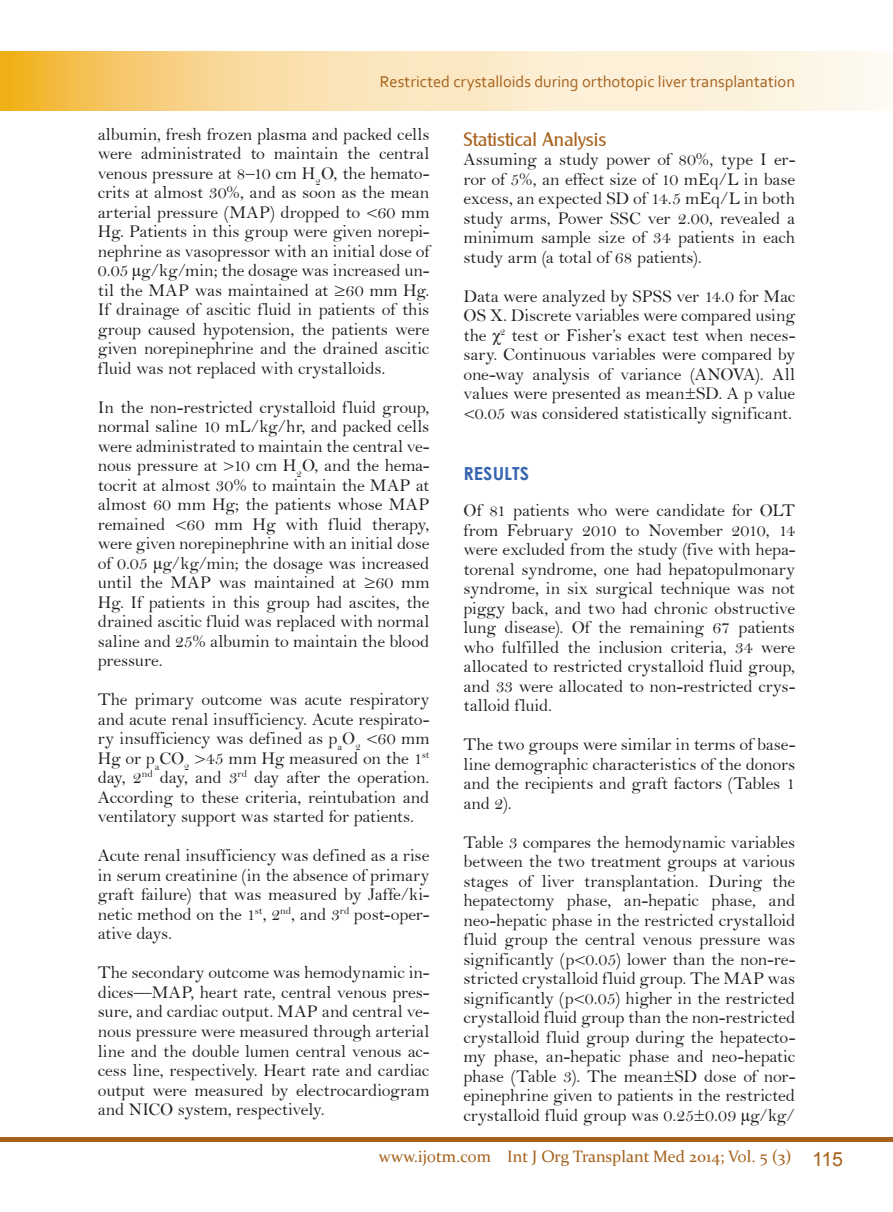
<style>
.page{position:relative;width:893px;height:1212px;background:#fff}
.page>*{position:absolute;margin:0;border:0;box-sizing:border-box;transform-origin:0 0}
.Sub_head{font:19.5px "Clearly Gothic";color:#a6611c}
.Body{font:18px/19.5px "Bell";letter-spacing:-.01em;color:#231f20;text-align:justify}
.Heading{font:700 18px "Century Gothic";color:#3665b0}
.Running_Title{font:16.5px "Corbel";color:#a6611c}
.t1{font:16.5px "Constantia";color:#a6611c}
.s1{font-family:"Times New Roman"}
.s2{font-family:"Arial";font-size:19.5px}
</style>
<div class="page">
<div style="left:0;top:1137px;width:893px;height:5px;background:#a6611c"></div>
<img style="left:0;top:52px;width:883px;height:59px">
<p class="Running_Title" style="left:380px;top:72px;width:417px">Restricted crystalloids during orthotopic liver transplantation</p>
<p class="Body" style="left:98px;top:124px;width:333px">albumin, fresh frozen plasma and packed cells were administrated to maintain the central venous pressure at 8–10 cm H<sub>2</sub>O, the hemato&shy;crits at almost 30%, and as soon as the mean arterial pressure (MAP) dropped to &lt;60 mm Hg. Patients in this group were given norepi&shy;nephrine as vasopressor with an initial dose of 0.05 µg/kg/min; the dosage was increased un&shy;til the MAP was maintained at ≥60 mm Hg.<br>If drainage of ascitic fluid in patients of this group caused hypotension, the patients were given norepinephrine and the drained ascitic fluid was not replaced with crystalloids.</p>
<p class="Body" style="left:98px;top:397px;width:333px">In the non-restricted crystalloid fluid group, normal saline 10 mL/kg/hr, and packed cells were administrated to maintain the central ve&shy;nous pressure at &gt;10 cm H<sub>2</sub>O, and the hema&shy;tocrit at almost 30% to maintain the MAP at almost 60 mm Hg; the patients whose MAP remained &lt;60 mm Hg with fluid therapy, were given norepinephrine with an initial dose of 0.05 µg/kg/min; the dosage was increased until the MAP was maintained at ≥60 mm Hg. If patients in this group had ascites, the drained ascitic fluid was replaced with normal saline and 25% albumin to maintain the blood pressure.</p>
<p class="Body" style="left:98px;top:690px;width:333px">The primary outcome was acute respiratory and acute renal insufficiency. Acute respirato&shy;ry insufficiency was defined as p<sub>a</sub>O<sub>2</sub> &lt;60 mm Hg or p<sub>a</sub>CO<sub>2</sub> &gt;45 mm Hg measured on the 1<sup>st </sup>day, 2<sup>nd</sup> day, and 3<sup>rd</sup> day after the operation.<br>According to these criteria, reintubation and ventilatory support was started for patients.</p>
<p class="Body" style="left:98px;top:846px;width:333px">Acute renal insufficiency was defined as a rise in serum creatinine (in the absence of primary graft failure) that was measured by Jaffe/ki&shy;netic method on the 1<sup>st</sup>, 2<sup>nd</sup>, and 3<sup>rd</sup> post-oper&shy;ative days.</p>
<p class="Body" style="left:98px;top:963px;width:333px">The secondary outcome was hemodynamic in&shy;dices—MAP, heart rate, central venous pres&shy;sure, and cardiac output. MAP and central ve&shy;nous pressure were measured through arterial line and the double lumen central venous ac&shy;cess line, respectively. Heart rate and cardiac output were measured by electrocardiogram and NICO system, respectively.</p>
<p class="Sub_head" style="left:463px;top:128px;width:144px">Statistical Analysis</p>
<p class="Body" style="left:463px;top:150px;width:333px">Assuming a study power of 80%, type I er&shy;ror of 5%, an effect size of 10 mEq/L in base excess, an expected SD of 14.5 mEq/L in both study arms, Power SSC ver 2.00, revealed a minimum sample size of 34 patients in each study arm (a total of 68 patients).</p>
<p class="Body" style="left:463px;top:286px;width:333px">Data were analyzed by SPSS ver 14.0 for Mac OS X. Discrete variables were compared using the <span class="s1">χ</span><sup>2</sup> test or Fisher’s exact test when neces&shy;sary. Continuous variables were compared by one-way analysis of variance (ANOVA). All values were presented as mean±SD. A p value &lt;0.05 was considered statistically significant.</p>
<p class="Heading" style="left:463px;top:459px;width:67px">RESULTS</p>
<p class="Body" style="left:463px;top:501px;width:333px">Of 81 patients who were candidate for OLT from February 2010 to November 2010, 14 were excluded from the study (five with hepa&shy;torenal syndrome, one had hepatopulmonary syndrome, in six surgical technique was not piggy back, and two had chronic obstructive lung disease). Of the remaining 67 patients who fulfilled the inclusion criteria, 34 were allocated to restricted crystalloid fluid group, and 33 were allocated to non-restricted crys&shy;talloid fluid.</p>
<p class="Body" style="left:463px;top:735px;width:333px">The two groups were similar in terms of base&shy;line demographic characteristics of the donors and the recipients and graft factors (Tables 1 and 2).</p>
<p class="Body" style="left:463px;top:832px;width:333px">Table 3 compares the hemodynamic variables between the two treatment groups at various stages of liver transplantation. During the hepatectomy phase, an-hepatic phase, and neo-hepatic phase in the restricted crystalloid fluid group the central venous pressure was significantly (p&lt;0.05) lower than the non-re&shy;stricted crystalloid fluid group. The MAP was significantly (p&lt;0.05) higher in the restricted crystalloid fluid group than the non-restricted crystalloid fluid group during the hepatecto&shy;my phase, an-hepatic phase and neo-hepatic phase (Table 3). The mean±SD dose of nor&shy;epinephrine given to patients in the restricted crystalloid fluid group was 0.25±0.09 µg/kg/</p>
<p class="t1" style="left:379px;top:1145px;width:466px">www.ijotm.com Int J Org Transplant Med 2014; Vol. 5 (3) <span class="s2">115</span></p>
</div>
